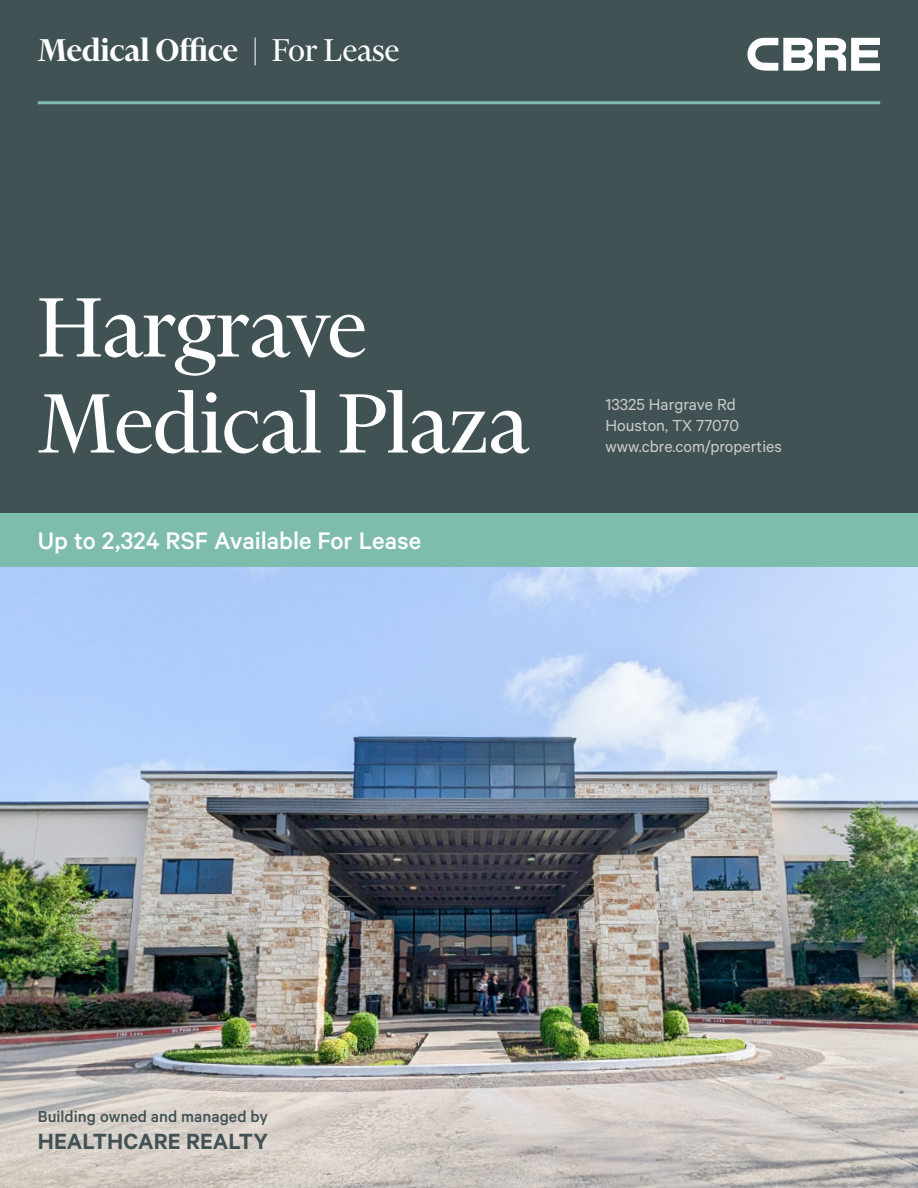
<style>
.page{position:relative;width:918px;height:1188px;background:#415255}
.page>*{position:absolute;margin:0;border:0;box-sizing:border-box;transform-origin:0 0}
.Heading_Large{font:96px/96px "Financier Display";color:#fff}
.t1{font:600 36px "Financier Display";color:#fff}
.t2{font:500 27px "Calibre";color:#fff}
.t3{font:600 24.75px "Calibre";letter-spacing:.005em;color:#415255}
.t4{font:18px "Calibre";color:#cbccca}
.t5{font:500 18px "Calibre";color:#415255}
.s1{font-weight:400}
</style>
<div class="page">
<img style="left:0;top:567px;width:918px;height:621px">
<svg style="left:747px;top:38px;width:133px;height:33px"></svg>
<hr style="left:38px;top:101px;width:842px;height:3px;background:#7ebcad">
<div style="left:0;top:513px;width:918px;height:54px;background:#7ebcad"></div>
<p class="t1" style="left:38px;top:26px;width:363px">Medical Office <span class="s1">| For Lease</span></p>
<p class="Heading_Large" style="left:38px;top:279px;width:492px">Hargrave<br>Medical Plaza</p>
<p class="t2" style="left:38px;top:525px;width:385px">Up to 2,324 RSF Available For Lease</p>
<p class="t4" style="left:606px;top:394px;width:132px">13325 Hargrave Rd</p>
<p class="t4" style="left:606px;top:415px;width:135px">Houston, TX 77070</p>
<p class="t4" style="left:606px;top:436px;width:178px">www.cbre.com/properties</p>
<p class="t5" style="left:38px;top:1106px;width:232px">Building owned and managed by</p>
<p class="t3" style="left:38px;top:1127px;width:232px">HEALTHCARE REALTY</p>
</div>
